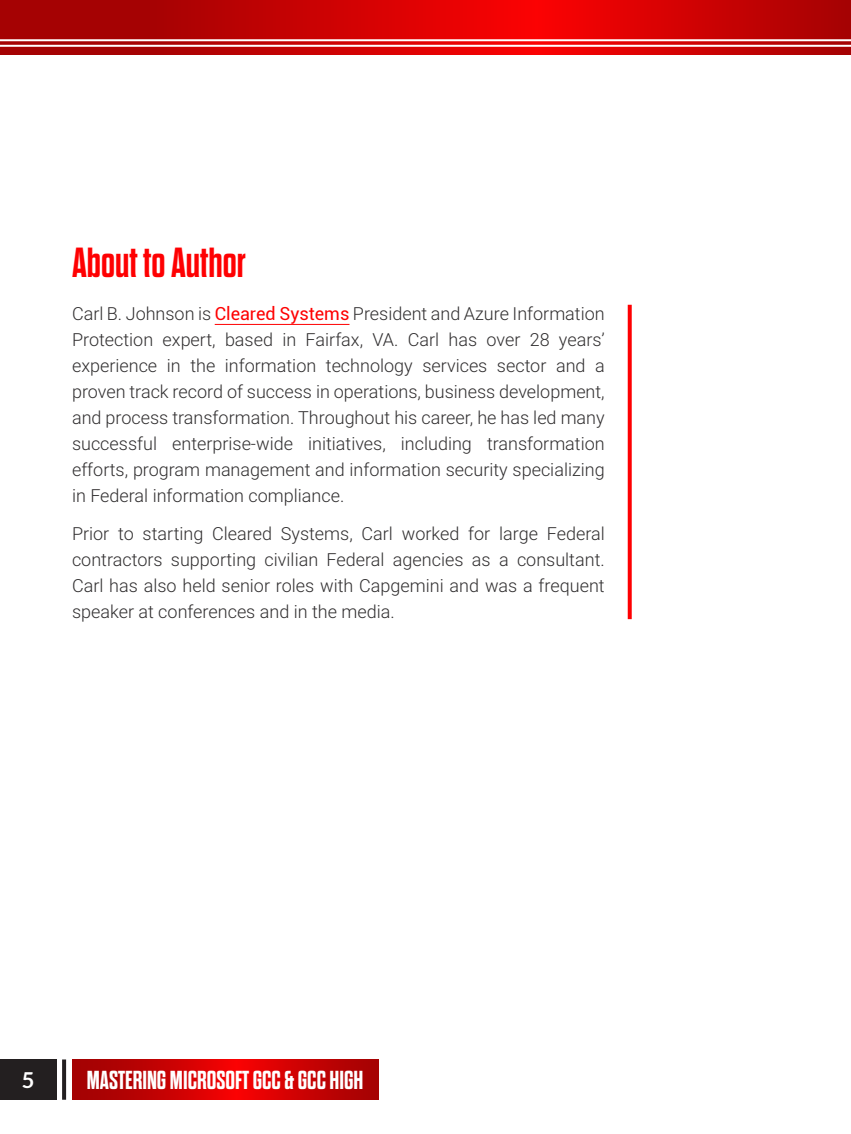
<style>
.page{position:relative;width:851px;height:1134px;background:#fff}
.page>*{position:absolute;margin:0;border:0;box-sizing:border-box;transform-origin:0 0}
.t1{font:700 42px "Dharma Gothic E";color:#fe0002}
.t2{font:700 26px "Dharma Gothic E";color:#fff}
.t3{font:700 22px "Lato";color:#fff}
.new_basic{font:300 18px/26px "Roboto";color:#312f30;text-align:justify}
.s1{font-weight:400;color:#fe0002}
</style>
<div class="page">
<div style="left:0;top:1059px;width:57px;height:41px;background:#231f20"></div>
<svg style="left:72px;top:1059px;width:306px;height:41px;background:#c80203"></svg>
<svg style="left:62px;top:1059px;width:4px;height:41px"></svg>
<hr style="left:215px;top:324px;width:134px;height:1px;background:#fe0002">
<svg style="left:0;top:0;width:850px;height:55px;background:#c90405"></svg>
<hr style="left:0;top:39px;width:850px;height:2px;background:#fff">
<hr style="left:0;top:45px;width:850px;height:2px;background:#fff">
<svg style="left:627px;top:305px;width:4px;height:314px"></svg>
<p class="t1" style="left:72px;top:242px;width:175px">About to Author</p>
<p class="new_basic" style="left:72px;top:300px;width:534px">Carl B. Johnson is <span class="s1">Cleared Systems</span> President and Azure Information Protection expert, based in Fairfax, VA. Carl has over 28 years’ experience in the information technology services sector and a proven track record of success in operations, business development, and process transformation. Throughout his career, he has led many successful enterprise-wide initiatives, including transformation efforts, program management and information security specializing in Federal information compliance.</p>
<p class="new_basic" style="left:72px;top:520px;width:534px">Prior to starting Cleared Systems, Carl worked for large Federal contractors supporting civilian Federal agencies as a consultant.<br>Carl has also held senior roles with Capgemini and was a frequent speaker at conferences and in the media.</p>
<p class="t3" style="left:22px;top:1068px;width:14px">5</p>
<h2 class="t2" style="left:87px;top:1067px;width:278px">MASTERING MICROSOFT GCC &amp; GCC HIGH</h2>
</div>
